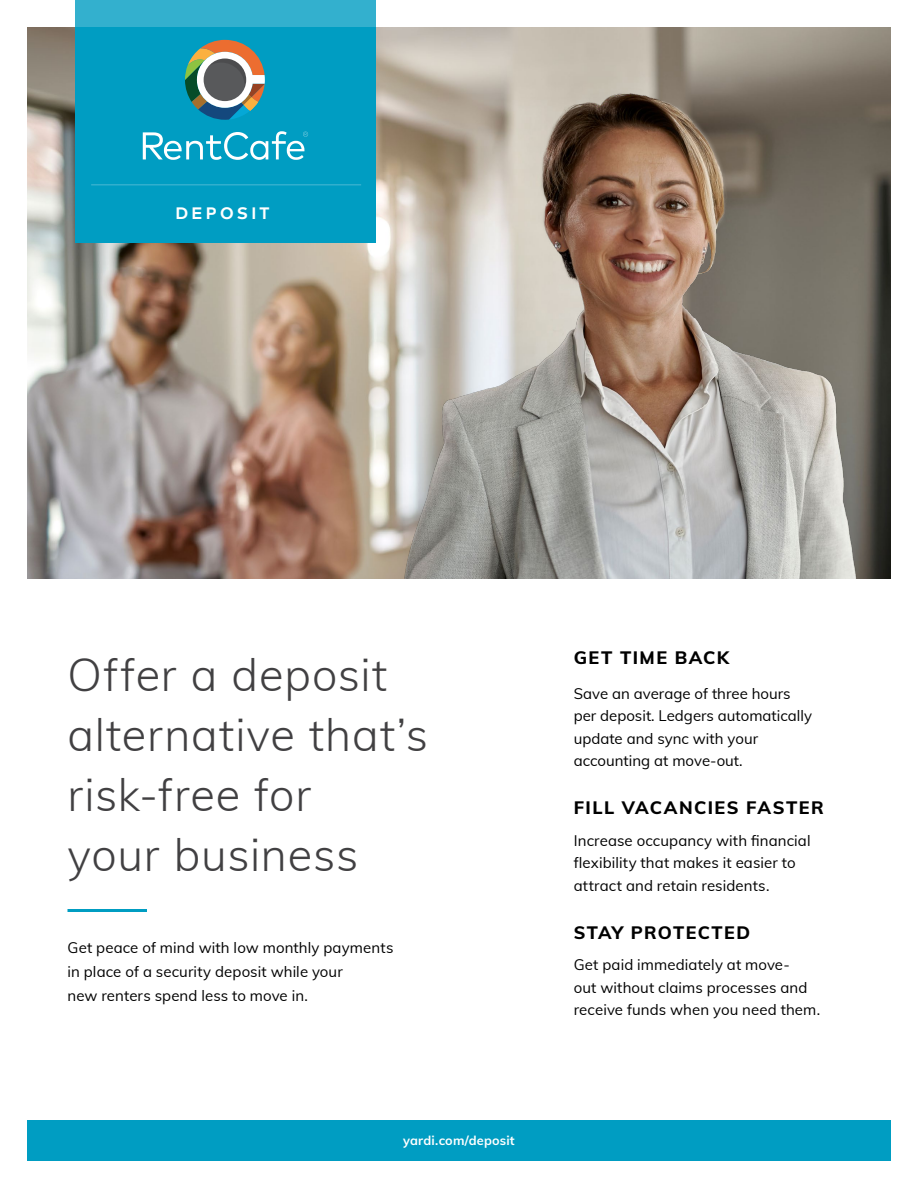
<style>
.page{position:relative;width:918px;height:1188px;background:#fff}
.page>*{position:absolute;margin:0;border:0;box-sizing:border-box;transform-origin:0 0}
.t1{font:300 45px/60px "Muli";letter-spacing:.02em;color:#414042}
.t2{font:800 18px "Muli";letter-spacing:.08em;color:#000}
.t3{font:700 16.5px "Mark Offc Pro";letter-spacing:.2em;color:#fff}
.t4{font:15px/22.5px "Muli";letter-spacing:.005em;color:#000}
.t5{font:700 12.75px "Muli";letter-spacing:.015em;color:#fff}
</style>
<div class="page">
<div style="left:27px;top:1120px;width:864px;height:41px;background:#009dc2"></div>
<img style="left:27px;top:27px;width:296px;height:552px">
<hr style="left:68px;top:909px;width:79px;height:3px;background:#009dc2">
<div style="left:75px;top:27px;width:301px;height:216px;background:#009dc2"></div>
<div style="left:75px;top:0;width:301px;height:27px;background:#33b0ce"></div>
<hr style="left:91px;top:184px;width:270px;height:2px;background:#fff">
<svg style="left:143px;top:131px;width:165px;height:29px"></svg>
<svg style="left:185px;top:40px;width:80px;height:80px"></svg>
<img style="left:323px;top:27px;width:568px;height:552px">
<p class="t3" style="left:175px;top:201px;width:96px">DEPOSIT</p>
<h1 class="t1" style="left:68px;top:643px;width:362px">Offer a deposit alternative that’s risk-free for<br>your business</h1>
<p class="t4" style="left:68px;top:935px;width:327px;line-height:24px">Get peace of mind with low monthly payments in place of a security deposit while your<br>new renters spend less to move in.</p>
<p class="t5" style="left:403px;top:1131px;width:113px">yardi.com/deposit</p>
<p class="t2" style="left:574px;top:644px;width:157px">GET TIME BACK</p>
<p class="t4" style="left:574px;top:681px;width:240px">Save an average of three hours per deposit. Ledgers automatically update and sync with your accounting at move-out.</p>
<p class="t2" style="left:574px;top:794px;width:252px">FILL VACANCIES FASTER</p>
<p class="t4" style="left:574px;top:828px;width:238px">Increase occupancy with financial flexibility that makes it easier to attract and retain residents.</p>
<p class="t2" style="left:574px;top:919px;width:178px">STAY PROTECTED</p>
<p class="t4" style="left:574px;top:953px;width:248px">Get paid immediately at move-<br>out without claims processes and receive funds when you need them.</p>
</div>
